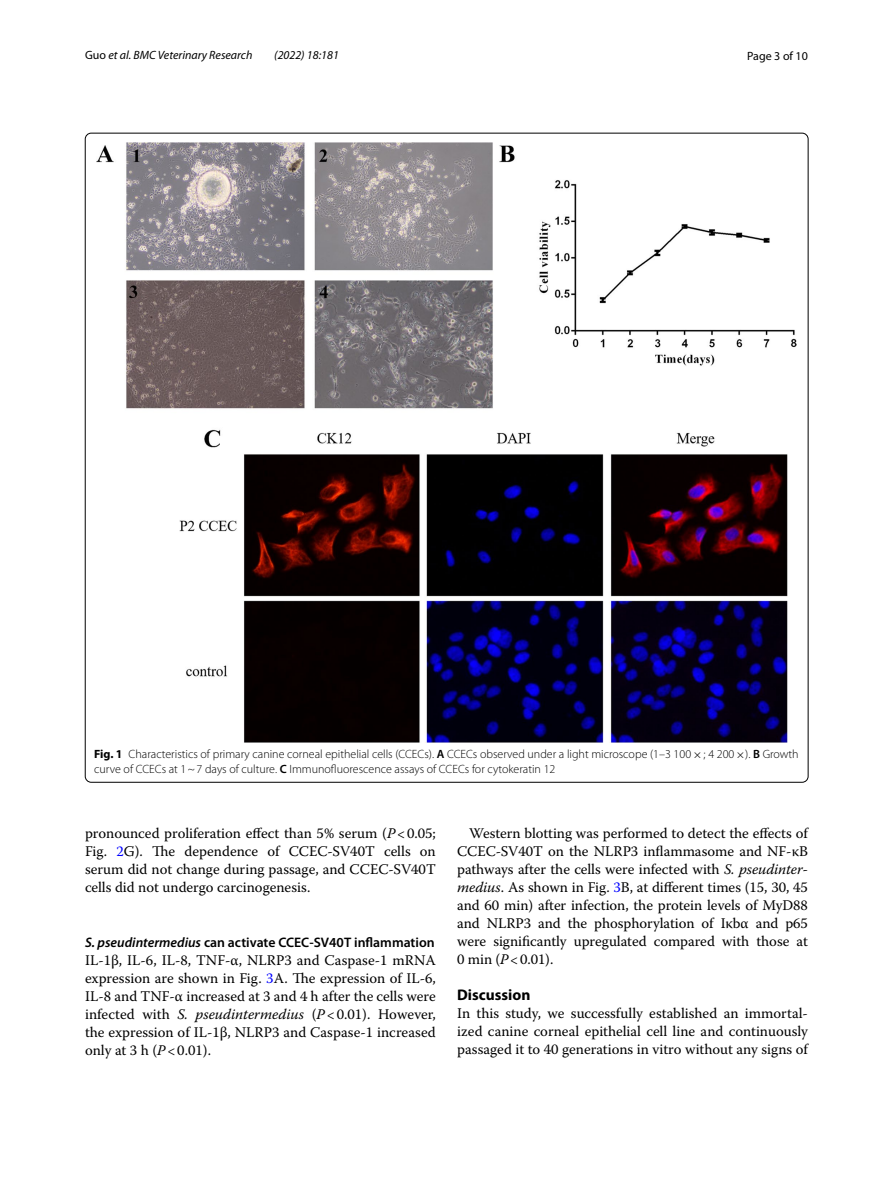
<style>
.page{position:relative;width:893px;height:1187px;background:#fff}
.page>*{position:absolute;margin:0;border:0;box-sizing:border-box;transform-origin:0 0}
.t1{font:700 15.45px "Myriad Pro";color:#000}
.t2{font:14.7px/18px "Warnock Pro";color:#000;text-align:justify}
.t3{font:600 13.8px "Myriad Pro";color:#000}
.t4{font:300 12px/15px "Myriad Pro";color:#000}
.t5{font:italic 12px "Myriad Pro";color:#000}
.t6{font:12px "Myriad Pro";color:#000}
.s1{font-style:normal}
.s2{font-weight:700}
.s3{font-weight:600}
.s4{font-family:"MTSY";font-weight:400}
.s5{font-style:italic}
.s6{color:#00f}
</style>
<div class="page">
<img style="left:96px;top:142px;width:701px;height:600px">
<p class="t5" style="left:85px;top:48px;width:169px"><span class="s1">Guo</span> et al. BMC Veterinary Research</p>
<p class="t5" style="left:274px;top:48px;width:66px">(2022) 18:181</p>
<p class="t6" style="left:747px;top:48px;width:62px">Page 3 of 10</p>
<p class="t4" style="left:94px;top:746px;width:706px"><span class="s2">Fig. 1</span> Characteristics of primary canine corneal epithelial cells (CCECs). <span class="s3">A</span> CCECs observed under a light microscope (1–3 100<span class="s4">×</span>; 4 200<span class="s4">×</span>). <span class="s3">B</span> Growth curve of CCECs at 1~7 days of culture. <span class="s3">C</span> Immunofluorescence assays of CCECs for cytokeratin 12</p>
<p class="t2" style="left:85px;top:823px;width:352px">pronounced proliferation effect than 5% serum (<span class="s5">P</span>&lt;0.05; Fig. <span class="s6">2</span>G). The dependence of CCEC-SV40T cells on serum did not change during passage, and CCEC-SV40T cells did not undergo carcinogenesis.</p>
<p class="t3" style="left:85px;top:933px;width:351px"><span class="s5">S. pseudintermedius</span> can activate CCEC‑SV40T inflammation</p>
<p class="t2" style="left:85px;top:950px;width:352px">IL-1β, IL-6, IL-8, TNF-α, NLRP3 and Caspase-1 mRNA expression are shown in Fig. <span class="s6">3</span>A. The expression of IL-6, IL-8 and TNF-α increased at 3 and 4 h after the cells were infected with <span class="s5">S. pseudintermedius</span> (<span class="s5">P</span>&lt;0.01). However, the expression of IL-1β, NLRP3 and Caspase-1 increased only at 3 h (<span class="s5">P</span>&lt;0.01).</p>
<p class="t2" style="left:457px;top:823px;width:352px;text-indent:12px">Western blotting was performed to detect the effects of CCEC-SV40T on the NLRP3 inflammasome and NF-κB pathways after the cells were infected with <span class="s5">S. pseudinter&shy;medius</span>. As shown in Fig. <span class="s6">3</span>B, at different times (15, 30, 45 and 60 min) after infection, the protein levels of MyD88 and NLRP3 and the phosphorylation of Iκbα and p65 were significantly upregulated compared with those at 0 min (<span class="s5">P</span>&lt;0.01).</p>
<p class="t1" style="left:457px;top:984px;width:75px">Discussion</p>
<p class="t2" style="left:457px;top:1003px;width:352px">In this study, we successfully established an immortal&shy;ized canine corneal epithelial cell line and continuously passaged it to 40 generations in vitro without any signs of</p>
</div>
